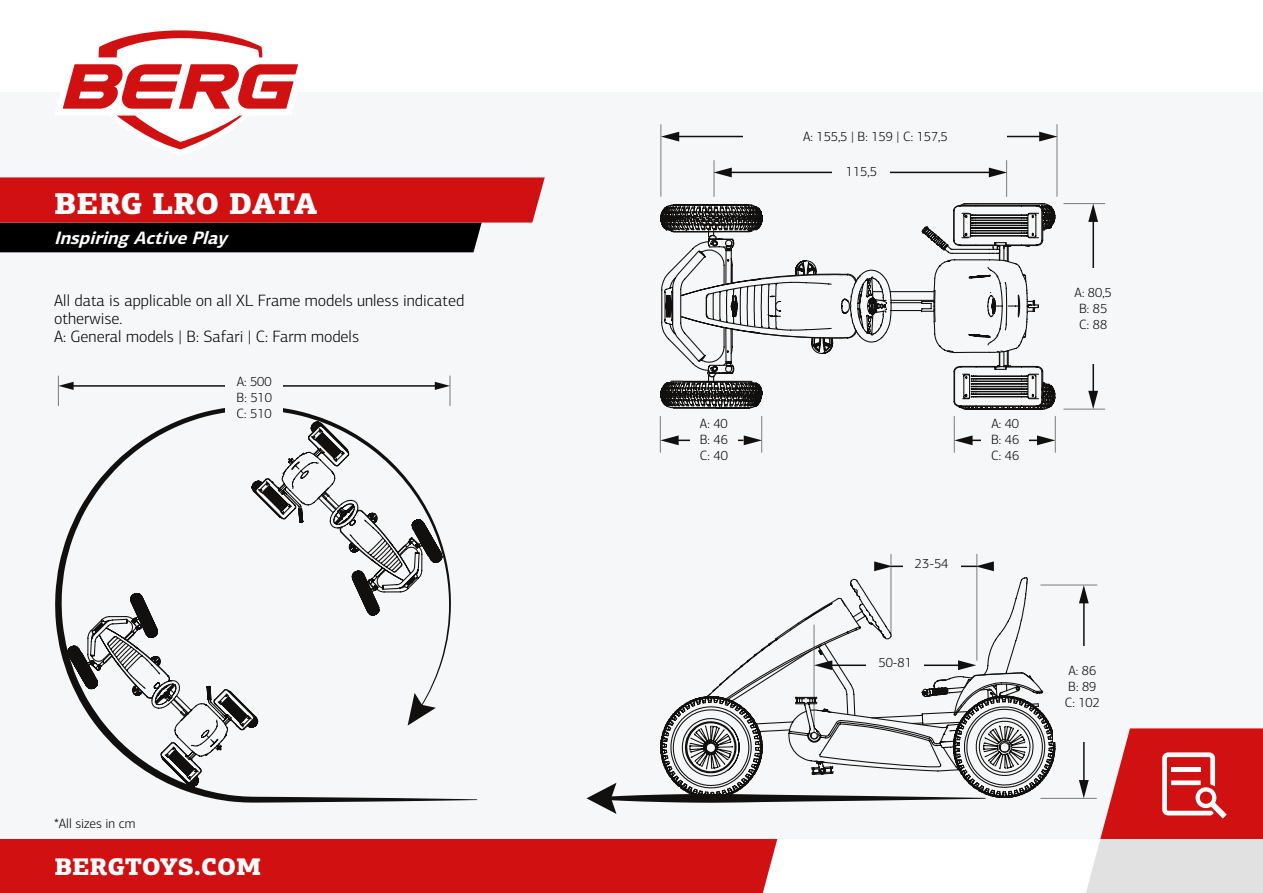
<style>
.page{position:relative;width:1263px;height:893px;background:#fff}
.page>*{position:absolute;margin:0;border:0;box-sizing:border-box;transform-origin:0 0}
.t1{font:900 30px "PF Centro Slab Pro";letter-spacing:-.01em;color:#fff}
.t2{font:900 24px "PF Centro Slab Pro";color:#fff}
.t3{font:italic 700 18px "PF Centro Sans Pro";color:#fff}
.t4{font:300 16.5px/18px "PF Centro Sans Pro";color:#000}
.t5{font:300 13.5px/16.2px "PF Centro Sans Pro";color:#000;text-align:justify}
</style>
<div class="page">
<div style="left:0;top:92px;width:1263px;height:747px;background:#f5f7f8"></div>
<div style="left:0;top:839px;width:777px;height:54px;background:#d11012"></div>
<svg style="left:0;top:177px;width:545px;height:75px;background:#8b1819"></svg>
<svg style="left:62px;top:30px;width:237px;height:120px"></svg>
<hr style="left:449px;top:376px;width:1px;height:30px;background:#818383">
<hr style="left:58px;top:376px;width:1px;height:30px;background:#818383">
<hr style="left:71px;top:385px;width:366px;height:2px;background:#12100e">
<svg style="left:435px;top:382px;width:15px;height:8px"></svg>
<svg style="left:59px;top:382px;width:15px;height:8px"></svg>
<svg style="left:55px;top:406px;width:422px;height:397px"></svg>
<div style="left:226px;top:376px;width:57px;height:79px;background:#f5f7f8"></div>
<hr style="left:1064px;top:409px;width:41px;height:1px;background:#818383">
<hr style="left:1064px;top:203px;width:41px;height:1px;background:#818383">
<hr style="left:1056px;top:125px;width:1px;height:71px;background:#818383">
<hr style="left:660px;top:125px;width:1px;height:71px;background:#818383">
<hr style="left:676px;top:136px;width:364px;height:1px;background:#12100e">
<svg style="left:1039px;top:132px;width:18px;height:9px"></svg>
<svg style="left:661px;top:132px;width:18px;height:9px"></svg>
<hr style="left:1092px;top:218px;width:2px;height:176px;background:#12100e">
<svg style="left:1088px;top:391px;width:10px;height:18px"></svg>
<svg style="left:1088px;top:204px;width:10px;height:18px"></svg>
<hr style="left:1006px;top:161px;width:1px;height:35px;background:#818383">
<hr style="left:713px;top:161px;width:1px;height:35px;background:#818383">
<hr style="left:728px;top:172px;width:262px;height:1px;background:#12100e">
<svg style="left:989px;top:168px;width:18px;height:9px"></svg>
<svg style="left:713px;top:168px;width:19px;height:9px"></svg>
<hr style="left:1055px;top:416px;width:1px;height:36px;background:#818383">
<hr style="left:954px;top:416px;width:1px;height:36px;background:#818383">
<hr style="left:761px;top:416px;width:1px;height:36px;background:#818383">
<hr style="left:660px;top:416px;width:1px;height:36px;background:#818383">
<hr style="left:969px;top:440px;width:69px;height:1px;background:#12100e">
<svg style="left:1037px;top:435px;width:18px;height:10px"></svg>
<svg style="left:954px;top:435px;width:18px;height:10px"></svg>
<hr style="left:674px;top:440px;width:69px;height:1px;background:#12100e">
<svg style="left:744px;top:435px;width:18px;height:10px"></svg>
<svg style="left:660px;top:435px;width:19px;height:10px"></svg>
<hr style="left:1041px;top:584px;width:56px;height:2px;background:#818383">
<hr style="left:976px;top:554px;width:1px;height:106px;background:#818383">
<hr style="left:890px;top:554px;width:1px;height:81px;background:#818383">
<hr style="left:1041px;top:798px;width:55px;height:1px;background:#818383">
<hr style="left:1083px;top:600px;width:2px;height:183px;background:#12100e">
<svg style="left:1079px;top:728px;width:184px;height:165px"></svg>
<svg style="left:1079px;top:585px;width:10px;height:18px"></svg>
<hr style="left:892px;top:566px;width:84px;height:1px;background:#12100e">
<svg style="left:874px;top:561px;width:18px;height:10px"></svg>
<svg style="left:975px;top:561px;width:19px;height:10px"></svg>
<div style="left:744px;top:131px;width:263px;height:14px;background:#f5f7f8"></div>
<div style="left:833px;top:166px;width:57px;height:13px;background:#f5f7f8"></div>
<div style="left:981px;top:418px;width:48px;height:57px;background:#f5f7f8"></div>
<div style="left:1050px;top:268px;width:86px;height:95px;background:#f5f7f8"></div>
<div style="left:903px;top:558px;width:57px;height:14px;background:#f5f7f8"></div>
<svg style="left:660px;top:203px;width:396px;height:207px"></svg>
<svg style="left:586px;top:691px;width:470px;height:123px"></svg>
<svg style="left:660px;top:577px;width:383px;height:222px"></svg>
<svg style="left:66px;top:421px;width:377px;height:367px"></svg>
<div style="left:690px;top:418px;width:47px;height:57px;background:#f5f7f8"></div>
<div style="left:1054px;top:647px;width:57px;height:95px;background:#f5f7f8"></div>
<h1 class="t1" style="left:54px;top:184px;width:265px">BERG LRO DATA</h1>
<h3 class="t3" style="left:54px;top:226px;width:180px">InspiringActivePlay</h3>
<p class="t4" style="left:54px;top:292px;width:411px">All data is applicable on all XL Frame models unless indicated otherwise.<br>A: General models | B: Safari | C: Farm models</p>
<p class="t5" style="left:236px;top:373px;width:37px">A: 500<br>B: 510<br>C: 510</p>
<p class="t5" style="left:54px;top:815px;width:83px">*All sizes in cm</p>
<h2 class="t2" style="left:55px;top:850px;width:208px">BERGTOYS.COM</h2>
<p class="t5" style="left:700px;top:415px;width:30px">A: 40<br>B: 46<br>C: 40</p>
<p class="t5" style="left:803px;top:129px;width:146px">A: 155,5 | B: 159 | C: 157,5</p>
<p class="t5" style="left:846px;top:163px;width:33px">115,5</p>
<p class="t5" style="left:915px;top:556px;width:35px">23-54</p>
<p class="t5" style="left:878px;top:655px;width:35px">50-81</p>
<p class="t5" style="left:991px;top:415px;width:30px">A: 40<br>B: 46<br>C: 46</p>
<p class="t5" style="left:1074px;top:284px;width:39px;text-align:center">A: 80,5<br>B: 85<br>C: 88</p>
<p class="t5" style="left:1065px;top:662px;width:37px;text-align:left">A: 86<br>B: 89<br>C: 102</p>
</div>
